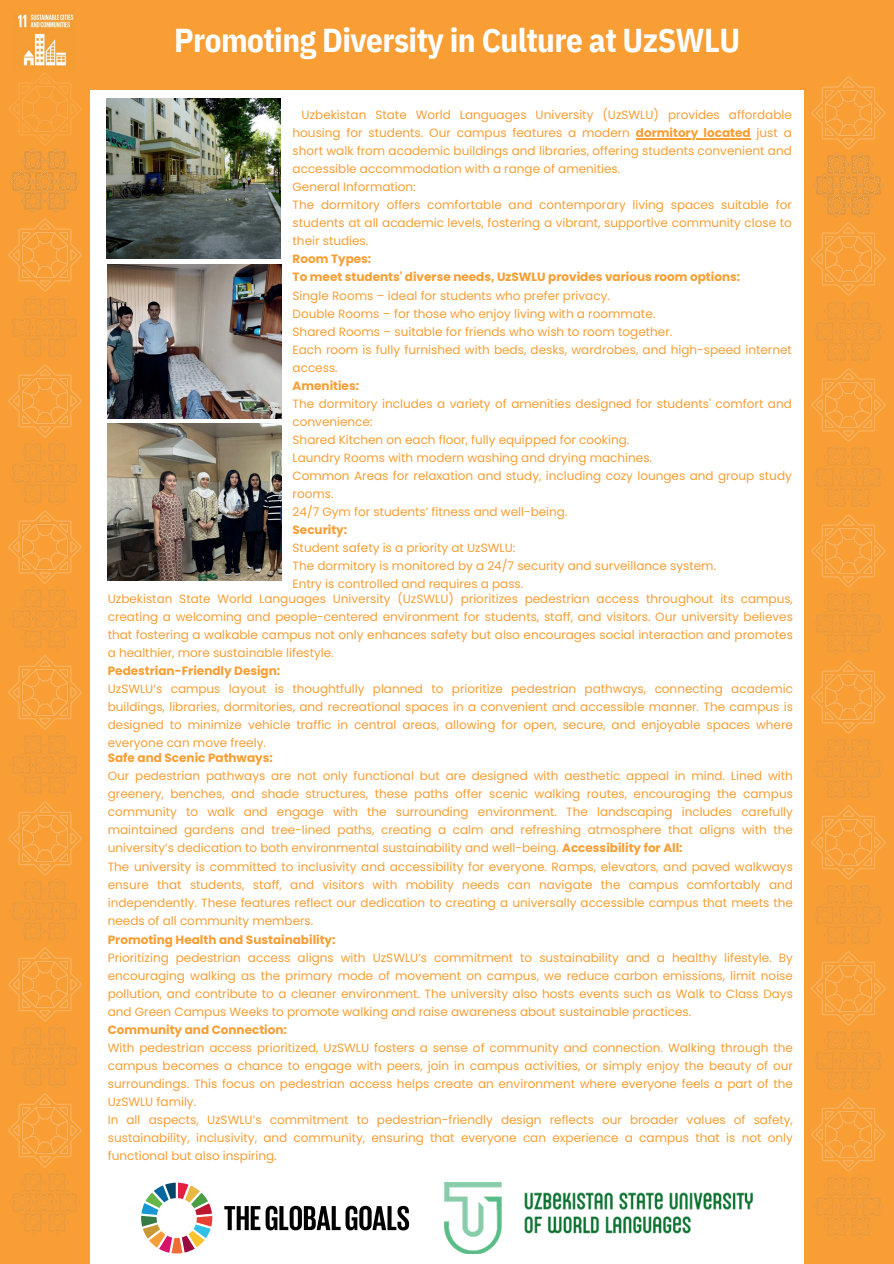
<style>
.page{position:relative;width:894px;height:1264px;background:#fff}
.page>*{position:absolute;margin:0;border:0;box-sizing:border-box;transform-origin:0 0}
.t1{font:700 33px "IBM Plex Sans Cond";letter-spacing:-.015em;color:#fff}
.t2{font:12px/18px "Poppins";color:#f89e33}
.t3{font:700 12px/18px "Poppins";color:#f89e33}
.s1{font-weight:700}
</style>
<div class="page">
<svg style="left:141px;top:1182px;width:71px;height:71px"></svg>
<svg style="left:224px;top:1205px;width:185px;height:25px"></svg>
<img style="left:444px;top:1182px;width:308px;height:71px">
<div style="left:0;top:0;width:89px;height:1263px;background:#f89e35"></div>
<img style="left:8px;top:72px;width:74px;height:74px">
<img style="left:10px;top:170px;width:70px;height:23px">
<img style="left:21px;top:149px;width:48px;height:23px">
<img style="left:21px;top:189px;width:48px;height:24px">
<img style="left:8px;top:218px;width:74px;height:74px">
<img style="left:10px;top:316px;width:69px;height:23px">
<img style="left:21px;top:297px;width:48px;height:22px">
<img style="left:21px;top:335px;width:48px;height:23px">
<img style="left:8px;top:364px;width:74px;height:74px">
<img style="left:10px;top:462px;width:69px;height:23px">
<img style="left:21px;top:442px;width:48px;height:22px">
<img style="left:21px;top:481px;width:48px;height:23px">
<img style="left:8px;top:510px;width:74px;height:74px">
<img style="left:11px;top:608px;width:67px;height:22px">
<img style="left:21px;top:588px;width:48px;height:22px">
<img style="left:21px;top:627px;width:48px;height:22px">
<img style="left:8px;top:655px;width:74px;height:75px">
<img style="left:11px;top:754px;width:67px;height:22px">
<img style="left:21px;top:734px;width:48px;height:22px">
<img style="left:21px;top:773px;width:48px;height:22px">
<img style="left:8px;top:801px;width:74px;height:75px">
<img style="left:11px;top:900px;width:67px;height:22px">
<img style="left:21px;top:880px;width:48px;height:22px">
<img style="left:21px;top:919px;width:48px;height:22px">
<img style="left:8px;top:947px;width:74px;height:75px">
<img style="left:10px;top:1045px;width:69px;height:23px">
<img style="left:21px;top:1026px;width:48px;height:22px">
<img style="left:21px;top:1064px;width:48px;height:23px">
<img style="left:8px;top:1093px;width:74px;height:74px">
<img style="left:10px;top:1191px;width:69px;height:23px">
<img style="left:21px;top:1172px;width:48px;height:21px">
<img style="left:21px;top:1210px;width:48px;height:23px">
<div style="left:75px;top:0;width:818px;height:89px;background:#f89e35"></div>
<div style="left:804px;top:89px;width:89px;height:1174px;background:#f89e35"></div>
<img style="left:811px;top:76px;width:74px;height:74px">
<img style="left:813px;top:174px;width:70px;height:23px">
<img style="left:824px;top:153px;width:48px;height:23px">
<img style="left:824px;top:193px;width:48px;height:24px">
<img style="left:811px;top:222px;width:74px;height:74px">
<img style="left:814px;top:320px;width:69px;height:23px">
<img style="left:824px;top:300px;width:48px;height:23px">
<img style="left:824px;top:339px;width:48px;height:24px">
<img style="left:811px;top:368px;width:74px;height:74px">
<img style="left:814px;top:466px;width:69px;height:23px">
<img style="left:824px;top:445px;width:48px;height:23px">
<img style="left:824px;top:485px;width:48px;height:24px">
<img style="left:811px;top:514px;width:74px;height:74px">
<img style="left:814px;top:612px;width:69px;height:23px">
<img style="left:824px;top:591px;width:48px;height:23px">
<img style="left:824px;top:631px;width:48px;height:23px">
<img style="left:811px;top:660px;width:74px;height:74px">
<img style="left:815px;top:758px;width:67px;height:22px">
<img style="left:824px;top:737px;width:48px;height:23px">
<img style="left:824px;top:777px;width:48px;height:23px">
<img style="left:811px;top:805px;width:74px;height:75px">
<img style="left:815px;top:904px;width:67px;height:22px">
<img style="left:824px;top:883px;width:48px;height:23px">
<img style="left:824px;top:923px;width:48px;height:23px">
<img style="left:811px;top:951px;width:74px;height:75px">
<img style="left:815px;top:1050px;width:67px;height:22px">
<img style="left:824px;top:1029px;width:48px;height:23px">
<img style="left:824px;top:1068px;width:48px;height:24px">
<img style="left:811px;top:1097px;width:74px;height:74px">
<img style="left:814px;top:1195px;width:69px;height:23px">
<img style="left:824px;top:1175px;width:48px;height:22px">
<img style="left:824px;top:1214px;width:48px;height:24px">
<img style="left:17px;top:14px;width:57px;height:52px">
<img style="left:107px;top:98px;width:173px;height:161px">
<img style="left:108px;top:264px;width:173px;height:154px">
<img style="left:108px;top:424px;width:173px;height:157px">
<hr style="left:635px;top:138px;width:115px;height:1px;background:#f89e33">
<h1 class="t1" style="left:174px;top:14px;width:567px">Promoting Diversity in Culture at UzSWLU</h1>
<p class="t2" style="left:292px;top:106px;width:500px;text-indent:9px">Uzbekistan State World Languages University (UzSWLU) provides affordable housing for students. Our campus features a modern <span class="s1">dormitory located</span> just a short walk from academic buildings and libraries, offering students convenient and accessible accommodation with a range of amenities.<br>General Information:<br>The dormitory offers comfortable and contemporary living spaces suitable for students at all academic levels, fostering a vibrant, supportive community close to their studies.</p>
<p class="t3" style="left:292px;top:250px;width:449px">Room Types:<br>To meet students' diverse needs, UzSWLU provides various room options:</p>
<p class="t2" style="left:292px;top:286px;width:500px">Single Rooms – ideal for students who prefer privacy.<br>Double Rooms – for those who enjoy living with a roommate.<br>Shared Rooms – suitable for friends who wish to room together.<br>Each room is fully furnished with beds, desks, wardrobes, and high-speed internet access.</p>
<p class="t3" style="left:292px;top:376px;width:68px">Amenities:</p>
<p class="t2" style="left:292px;top:394px;width:500px">The dormitory includes a variety of amenities designed for students' comfort and convenience:<br>Shared Kitchen on each floor, fully equipped for cooking.<br>Laundry Rooms with modern washing and drying machines.<br>Common Areas for relaxation and study, including cozy lounges and group study rooms.<br>24/7 Gym for students’ fitness and well-being.</p>
<p class="t3" style="left:292px;top:520px;width:56px">Security:</p>
<p class="t2" style="left:292px;top:538px;width:425px">Student safety is a priority at UzSWLU:<br>The dormitory is monitored by a 24/7 security and surveillance system.<br>Entry is controlled and requires a pass.</p>
<p class="t2" style="left:108px;top:589px;width:686px;text-align:justify">Uzbekistan State World Languages University (UzSWLU) prioritizes pedestrian access throughout its campus, creating a welcoming and people-centered environment for students, staff, and visitors. Our university believes that fostering a walkable campus not only enhances safety but also encourages social interaction and promotes a healthier, more sustainable lifestyle.</p>
<p class="t3" style="left:108px;top:661px;width:174px">Pedestrian-Friendly Design:</p>
<p class="t2" style="left:108px;top:679px;width:686px;text-align:justify">UzSWLU’s campus layout is thoughtfully planned to prioritize pedestrian pathways, connecting academic buildings, libraries, dormitories, and recreational spaces in a convenient and accessible manner. The campus is designed to minimize vehicle traffic in central areas, allowing for open, secure, and enjoyable spaces where everyone can move freely.</p>
<p class="t3" style="left:108px;top:749px;width:167px">Safe and Scenic Pathways:</p>
<p class="t2" style="left:108px;top:767px;width:686px">Our pedestrian pathways are not only functional but are designed with aesthetic appeal in mind. Lined with greenery, benches, and shade structures, these paths offer scenic walking routes, encouraging the campus community to walk and engage with the surrounding environment. The landscaping includes carefully maintained gardens and tree-lined paths, creating a calm and refreshing atmosphere that aligns with the university’s dedication to both environmental sustainability and well-being. <span class="s1">Accessibility for All:<br></span>The university is committed to inclusivity and accessibility for everyone. Ramps, elevators, and paved walkways ensure that students, staff, and visitors with mobility needs can navigate the campus comfortably and independently. These features reflect our dedication to creating a universally accessible campus that meets the needs of all community members.</p>
<p class="t3" style="left:108px;top:931px;width:229px">Promoting Health and Sustainability:</p>
<p class="t2" style="left:108px;top:949px;width:686px;text-align:justify">Prioritizing pedestrian access aligns with UzSWLU’s commitment to sustainability and a healthy lifestyle. By encouraging walking as the primary mode of movement on campus, we reduce carbon emissions, limit noise pollution, and contribute to a cleaner environment. The university also hosts events such as Walk to Class Days and Green Campus Weeks to promote walking and raise awareness about sustainable practices.</p>
<p class="t3" style="left:108px;top:1021px;width:181px">Community and Connection:</p>
<p class="t2" style="left:108px;top:1039px;width:686px">With pedestrian access prioritized, UzSWLU fosters a sense of community and connection. Walking through the campus becomes a chance to engage with peers, join in campus activities, or simply enjoy the beauty of our surroundings. This focus on pedestrian access helps create an environment where everyone feels a part of the UzSWLU family.<br>In all aspects, UzSWLU’s commitment to pedestrian-friendly design reflects our broader values of safety, sustainability, inclusivity, and community, ensuring that everyone can experience a campus that is not only functional but also inspiring.</p>
</div>
